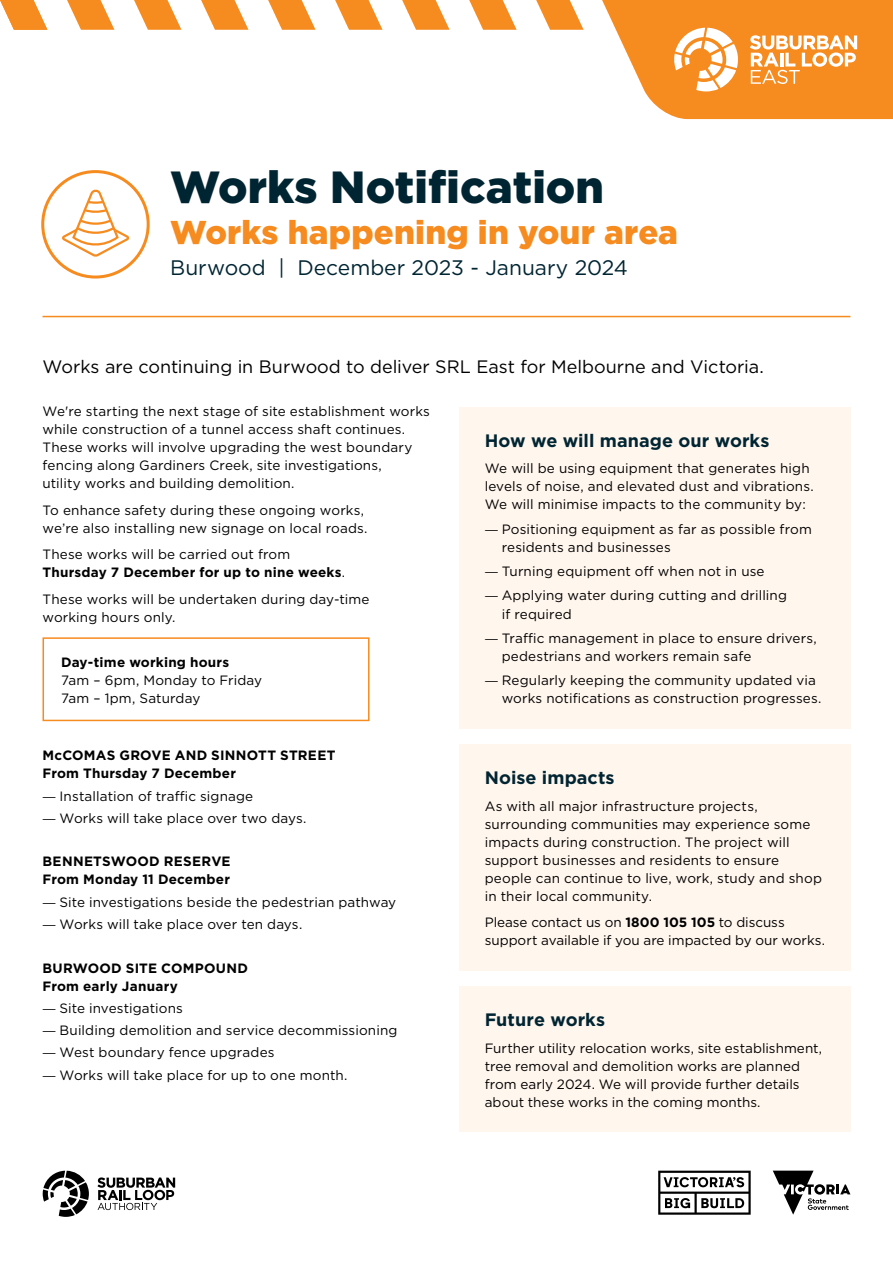
<style>
.page{position:relative;width:893px;height:1263px;background:#fff}
.page>*{position:absolute;margin:0;border:0;box-sizing:border-box;transform-origin:0 0}
.HEADLINE{font:900 45px "Gotham";color:#002532}
.t1{font:900 33px "Gotham";letter-spacing:.005em;color:#f68b1f}
.t2{font:21px "Gotham";color:#002532}
.Stand_s_first{font:18px "Gotham";color:#000}
.t3{font:700 18px "Gotham";letter-spacing:.005em;color:#002532}
.Body_Copy{font:13.5px/18px "Gotham";letter-spacing:.01em;color:#000}
.Body_Heading{font:700 13.5px/18px "Gotham";letter-spacing:.015em;color:#000}
.Body_Copy-2{font:700 13.5px/18px "Gotham";letter-spacing:.015em;color:#000}
.s1{font-weight:400}
.s2{font-weight:700}
.s3{font-family:"Myriad Pro"}
</style>
<div class="page">
<hr style="left:43px;top:316px;width:807px;height:1px;background:#f68b1f">
<svg style="left:201px;top:0;width:47px;height:30px"></svg>
<svg style="left:402px;top:0;width:48px;height:30px"></svg>
<svg style="left:469px;top:0;width:48px;height:30px"></svg>
<svg style="left:67px;top:0;width:47px;height:30px"></svg>
<svg style="left:268px;top:0;width:48px;height:30px"></svg>
<svg style="left:134px;top:0;width:47px;height:30px"></svg>
<svg style="left:335px;top:0;width:47px;height:30px"></svg>
<svg style="left:536px;top:0;width:48px;height:30px"></svg>
<svg style="left:0;top:0;width:47px;height:30px"></svg>
<svg style="left:602px;top:0;width:291px;height:119px"></svg>
<svg style="left:43px;top:1171px;width:46px;height:46px"></svg>
<svg style="left:97px;top:1177px;width:78px;height:33px"></svg>
<svg style="left:658px;top:1171px;width:93px;height:44px"></svg>
<svg style="left:773px;top:1170px;width:77px;height:45px"></svg>
<svg style="left:62px;top:190px;width:68px;height:67px"></svg>
<div style="left:41px;top:170px;width:109px;height:109px;border:3px solid #f68b1f;border-radius:50%"></div>
<div style="left:43px;top:637px;width:327px;height:84px;border:2px solid #f68b1f"></div>
<div style="left:459px;top:407px;width:391px;height:322px;background:#fff6ee"></div>
<div style="left:459px;top:744px;width:391px;height:227px;background:#fff6ee"></div>
<div style="left:459px;top:986px;width:391px;height:146px;background:#fff6ee"></div>
<p class="HEADLINE" style="left:170px;top:156px;width:435px">Works Notification</p>
<h1 class="t1" style="left:170px;top:210px;width:509px">Works happening in your area</h1>
<h2 class="t2" style="left:170px;top:254px;width:459px">Burwood | December 2023 - January 2024</h2>
<p class="Stand_s_first" style="left:43px;top:355px;width:723px">Works are continuing in Burwood to deliver SRL East for Melbourne and Victoria.</p>
<p class="Body_Copy" style="left:43px;top:402px;width:389px">We're starting the next stage of site establishment works while construction of a tunnel access shaft continues.<br>These works will involve upgrading the west boundary fencing along Gardiners Creek, site investigations,<br>utility works and building demolition.</p>
<p class="Body_Copy" style="left:43px;top:501px;width:327px">To enhance safety during these ongoing works, we’re also installing new signage on local roads.</p>
<p class="Body_Copy-2" style="left:43px;top:545px;width:304px"><span class="s1">These works will be carried out from<br></span>Thursday 7 December for up to nine weeks<span class="s1">.</span></p>
<p class="Body_Copy" style="left:43px;top:590px;width:329px">These works will be undertaken during day-time working hours only.</p>
<p class="Body_Copy" style="left:61px;top:653px;width:203px"><span class="s2">Day-time working hours<br></span>7am – 6pm, Monday to Friday<br>7am – 1pm, Saturday</p>
<p class="Body_Heading" style="left:43px;top:747px;width:294px">McCOMAS GROVE AND SINNOTT STREET<br>From Thursday 7 December</p>
<p class="Body_Copy" style="left:43px;top:787px;width:212px"><span class="s3">—</span> Installation of traffic signage</p>
<p class="Body_Copy" style="left:43px;top:809px;width:265px"><span class="s3">—</span> Works will take place over two days.</p>
<p class="Body_Heading" style="left:43px;top:853px;width:190px">BENNETSWOOD RESERVE<br>From Monday 11 December</p>
<p class="Body_Copy" style="left:43px;top:893px;width:355px"><span class="s3">—</span> Site investigations beside the pedestrian pathway</p>
<p class="Body_Copy" style="left:43px;top:915px;width:261px"><span class="s3">—</span> Works will take place over ten days.</p>
<p class="Body_Heading" style="left:43px;top:959px;width:207px">BURWOOD SITE COMPOUND<br>From early January</p>
<p class="Body_Copy" style="left:43px;top:999px;width:142px"><span class="s3">—</span> Site investigations</p>
<p class="Body_Copy" style="left:43px;top:1021px;width:356px"><span class="s3">—</span> Building demolition and service decommissioning</p>
<p class="Body_Copy" style="left:43px;top:1043px;width:234px"><span class="s3">—</span> West boundary fence upgrades</p>
<p class="Body_Copy" style="left:43px;top:1065px;width:306px"><span class="s3">—</span> Works will take place for up to one month.</p>
<h3 class="t3" style="left:485px;top:428px;width:286px">How we will manage our works</h3>
<p class="Body_Copy" style="left:485px;top:459px;width:331px">We will be using equipment that generates high levels of noise, and elevated dust and vibrations.<br>We will minimise impacts to the community by:</p>
<p class="Body_Copy" style="left:502px;top:520px;width:312px;text-indent:-17px"><span class="s3">—</span> Positioning equipment as far as possible from residents and businesses</p>
<p class="Body_Copy" style="left:485px;top:562px;width:281px"><span class="s3">—</span> Turning equipment off when not in use</p>
<p class="Body_Copy" style="left:502px;top:586px;width:287px;text-indent:-17px"><span class="s3">—</span> Applying water during cutting and drilling if required</p>
<p class="Body_Copy" style="left:502px;top:629px;width:317px;text-indent:-17px"><span class="s3">—</span> Traffic management in place to ensure drivers, pedestrians and workers remain safe</p>
<p class="Body_Copy" style="left:502px;top:671px;width:321px;text-indent:-17px"><span class="s3">—</span> Regularly keeping the community updated via works notifications as construction progresses.</p>
<h3 class="t3" style="left:485px;top:766px;width:131px">Noise impacts</h3>
<p class="Body_Copy" style="left:485px;top:796px;width:339px">As with all major infrastructure projects, surrounding communities may experience some impacts during construction. The project will support businesses and residents to ensure people can continue to live, work, study and shop in their local community.</p>
<p class="Body_Copy" style="left:485px;top:913px;width:342px">Please contact us on <span class="s2">1800 105 105</span> to discuss support available if you are impacted by our works.</p>
<h3 class="t3" style="left:485px;top:1008px;width:122px">Future works</h3>
<p class="Body_Copy" style="left:485px;top:1038px;width:339px">Further utility relocation works, site establishment, tree removal and demolition works are planned from early 2024. We will provide further details about these works in the coming months.</p>
</div>
